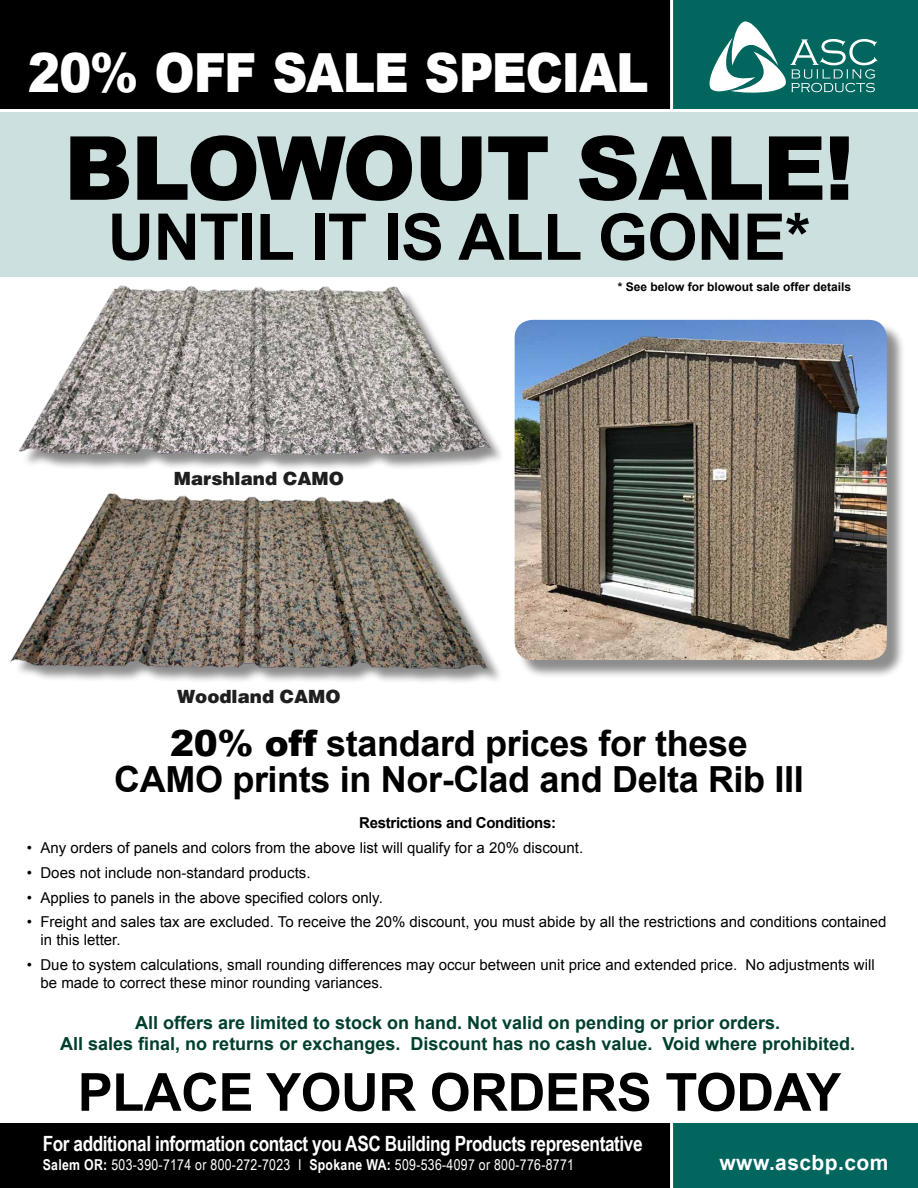
<style>
.page{position:relative;width:918px;height:1188px;background:#fff}
.page>*{position:absolute;margin:0;border:0;box-sizing:border-box;transform-origin:0 0}
.t1{font:900 88.5px "Arial";letter-spacing:-.02em;color:#000}
.t2{font:700 64.5px "Arial";letter-spacing:-.01em;color:#000}
.t3{font:900 54px "Arial";letter-spacing:-.03em;color:#fff;scale:.9 1}
.t4{font:700 52.5px "Arial";letter-spacing:-.01em;color:#000}
.t5{font:700 36px/36px "Arial";letter-spacing:-.01em;color:#000;text-align:center}
.t6{font:700 21px "Arial Narrow";letter-spacing:-.02em;color:#fff}
.t7{font:700 21px "Arial";letter-spacing:.02em;color:#fff}
.t8{font:900 18.15px "Helvetica LT Std";color:#1f1f1f}
.t9{font:700 18px/21.6px "Arial";color:#003f2e;text-align:center}
.t10{font:15px/18px "Arial";color:#000}
.t11{font:15px "Arial Narrow";letter-spacing:.02em;color:#fff}
.t12{font:700 15px "Arial";letter-spacing:-.02em;color:#000}
.t13{font:700 12px "Arial";color:#000}
.s1{font-weight:900}
.s2{font-weight:700}
</style>
<div class="page">
<div style="left:517px;top:322px;width:389px;height:356px;background:#000;opacity:.45"></div>
<img style="left:515px;top:320px;width:372px;height:340px">
<div style="left:0;top:15px;width:918px;height:262px;background:#cce0df"></div>
<div style="left:670px;top:0;width:248px;height:109px;background:#00665e"></div>
<div style="left:0;top:0;width:672px;height:109px;background:#000"></div>
<hr style="left:670px;top:0;width:3px;height:110px;background:#fff">
<svg style="left:709px;top:21px;width:169px;height:72px"></svg>
<hr style="left:0;top:109px;width:918px;height:3px;background:#fff">
<div style="left:0;top:1123px;width:672px;height:65px;background:#000"></div>
<div style="left:670px;top:1123px;width:248px;height:65px;background:#00665e"></div>
<hr style="left:670px;top:1123px;width:3px;height:65px;background:#fff">
<div style="left:13px;top:496px;width:491px;height:189px;background:#000;opacity:.45"></div>
<img style="left:10px;top:493px;width:483px;height:183px">
<img style="left:19px;top:285px;width:482px;height:184px">
<h3 class="t3" style="left:28px;top:34px;width:691px">20% OFF SALE SPECIAL</h3>
<h1 class="t1" style="left:64px;top:104px;width:792px">BLOWOUT SALE!</h1>
<h2 class="t2" style="left:108px;top:194px;width:704px">UNTIL IT IS ALL GONE*</h2>
<p class="t8" style="left:174px;top:467px;width:172px">Marshland CAMO</p>
<p class="t8" style="left:177px;top:684px;width:165px">Woodland CAMO</p>
<p class="t13" style="left:618px;top:279px;width:235px">* See below for blowout sale offer details</p>
<h3 class="t5" style="left:114px;top:726px;width:691px"><span class="s1">20% off</span> standard prices for these<br>CAMO prints in Nor-Clad and Delta Rib III</h3>
<p class="t12" style="left:359px;top:813px;width:198px">Restrictions and Conditions:</p>
<p class="t10" style="left:27px;top:839px;width:558px">• Any orders of panels and colors from the above list will qualify for a 20% discount.</p>
<p class="t10" style="left:27px;top:864px;width:285px">• Does not include non-standard products.</p>
<p class="t10" style="left:27px;top:889px;width:357px">• Applies to panels in the above specified colors only.</p>
<p class="t10" style="left:40px;top:913px;width:847px;text-indent:-14px">• Freight and sales tax are excluded. To receive the 20% discount, you must abide by all the restrictions and conditions contained in this letter.</p>
<p class="t10" style="left:40px;top:956px;width:836px;text-indent:-14px">• Due to system calculations, small rounding differences may occur between unit price and extended price. No adjustments will be made to correct these minor rounding variances.</p>
<p class="t9" style="left:60px;top:1012px;width:796px">All offers are limited to stock on hand. Not valid on pending or prior orders.<br>All sales final, no returns or exchanges. Discount has no cash value. Void where prohibited.</p>
<h3 class="t4" style="left:78px;top:1057px;width:765px">PLACE YOUR ORDERS TODAY</h3>
<h3 class="t6" style="left:43px;top:1127px;width:601px">For additional information contact you ASC Building Products representative</h3>
<p class="t11" style="left:43px;top:1154px;width:533px"><span class="s2">Salem OR:</span> 503-390-7174 or 800-272-7023 I <span class="s2">Spokane WA:</span> 509-536-4097 or 800-776-8771</p>
<h3 class="t7" style="left:720px;top:1149px;width:170px">www.ascbp.com</h3>
</div>
